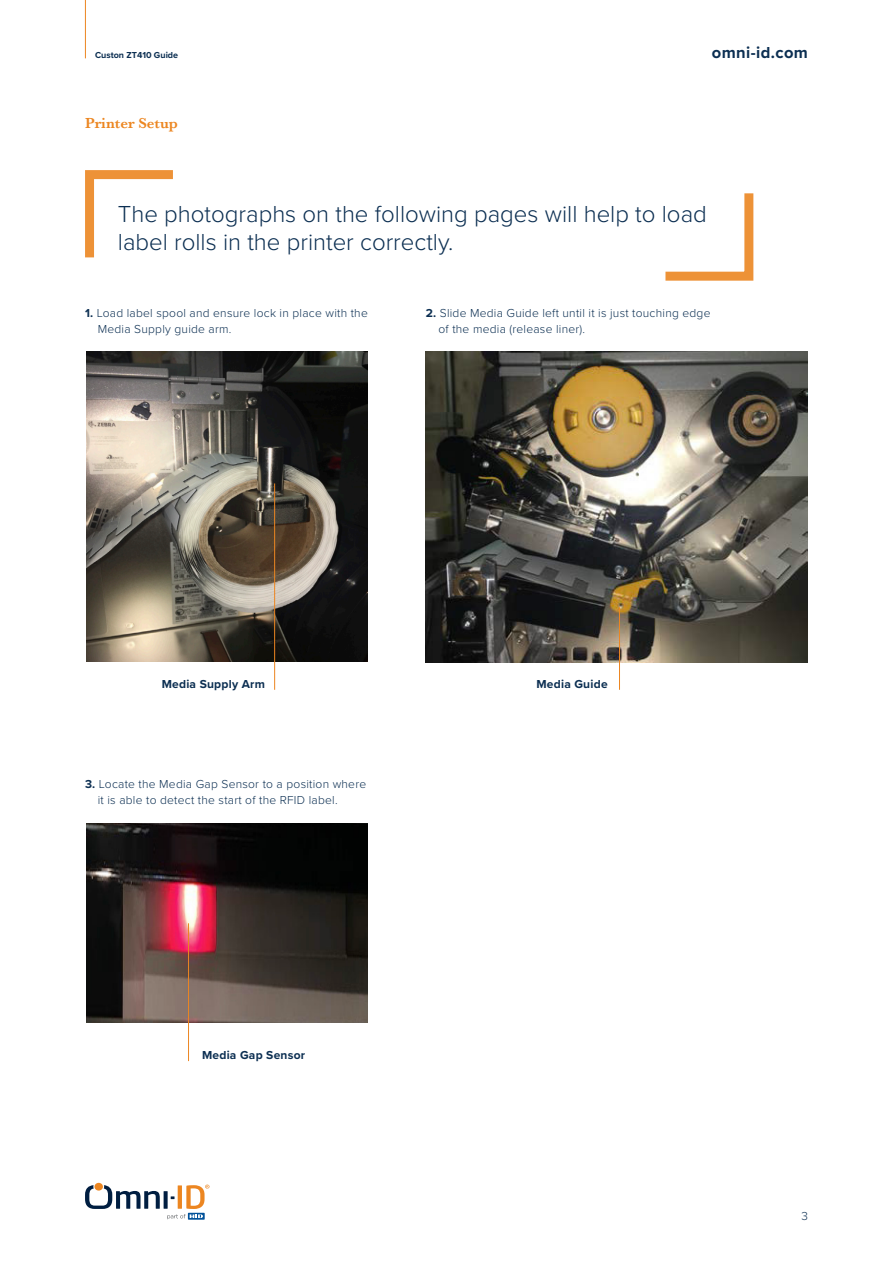
<style>
.page{position:relative;width:893px;height:1263px;background:#fff}
.page>*{position:absolute;margin:0;border:0;box-sizing:border-box;transform-origin:0 0}
.t1{font:300 24px/28.8px "Proxima Nova";color:#0c2f52}
.t2{font:700 16.5px "Proxima Nova";letter-spacing:.025em;color:#0c2f52}
.subheader{font:600 15px "Baskerville";color:#ec8621}
.bullets{font:300 12px/16.5px "Proxima Nova";letter-spacing:.02em;color:#0c2f52}
.bullets-2{font:700 12px "Proxima Nova";letter-spacing:.02em;color:#0c2f52}
.t3{font:700 9px "Proxima Nova";color:#0c2f52}
.s1{font-weight:700}
</style>
<div class="page">
<svg style="left:85px;top:170px;width:88px;height:88px"></svg>
<svg style="left:665px;top:193px;width:89px;height:88px"></svg>
<img style="left:86px;top:351px;width:281px;height:310px">
<img style="left:426px;top:351px;width:382px;height:312px">
<hr style="left:274px;top:483px;width:1px;height:207px;background:#ec8621">
<hr style="left:619px;top:607px;width:1px;height:83px;background:#ec8621">
<img style="left:86px;top:824px;width:281px;height:199px">
<hr style="left:188px;top:923px;width:1px;height:138px;background:#ec8621">
<svg style="left:85px;top:1185px;width:75px;height:24px"></svg>
<hr style="left:164px;top:1191px;width:4px;height:18px;background:#001e41">
<div style="left:94px;top:1183px;width:9px;height:7px;background:#ec8621;border-radius:50%"></div>
<svg style="left:188px;top:1213px;width:17px;height:7px"></svg>
<svg style="left:167px;top:1184px;width:42px;height:35px"></svg>
<hr style="left:85px;top:0;width:1px;height:58px;background:#ec8621">
<p class="t3" style="left:95px;top:48px;width:85px">Custon ZT410 Guide</p>
<p class="t2" style="left:712px;top:41px;width:98px">omni-id.com</p>
<p class="subheader" style="left:85px;top:113px;width:94px">Printer Setup</p>
<p class="t1" style="left:118px;top:198px;width:590px">The photographs on the following pages will help to load label rolls in the printer correctly.</p>
<p class="bullets" style="left:98px;top:304px;width:272px;text-indent:-13px"><span class="s1">1.</span> Load label spool and ensure lock in place with the<br>Media Supply guide arm.</p>
<p class="bullets" style="left:438px;top:304px;width:273px;text-indent:-13px"><span class="s1">2.</span> Slide Media Guide left until it is just touching edge of the media (release liner).</p>
<p class="bullets-2" style="left:162px;top:675px;width:105px">Media Supply Arm</p>
<p class="bullets" style="left:98px;top:775px;width:270px;text-indent:-13px"><span class="s1">3.</span> Locate the Media Gap Sensor to a position where it is able to detect the start of the RFID label.</p>
<p class="bullets-2" style="left:202px;top:1046px;width:105px">Media Gap Sensor</p>
<p class="bullets-2" style="left:536px;top:675px;width:73px">Media Guide</p>
<p class="bullets" style="left:801px;top:1207px;width:8px">3</p>
</div>
